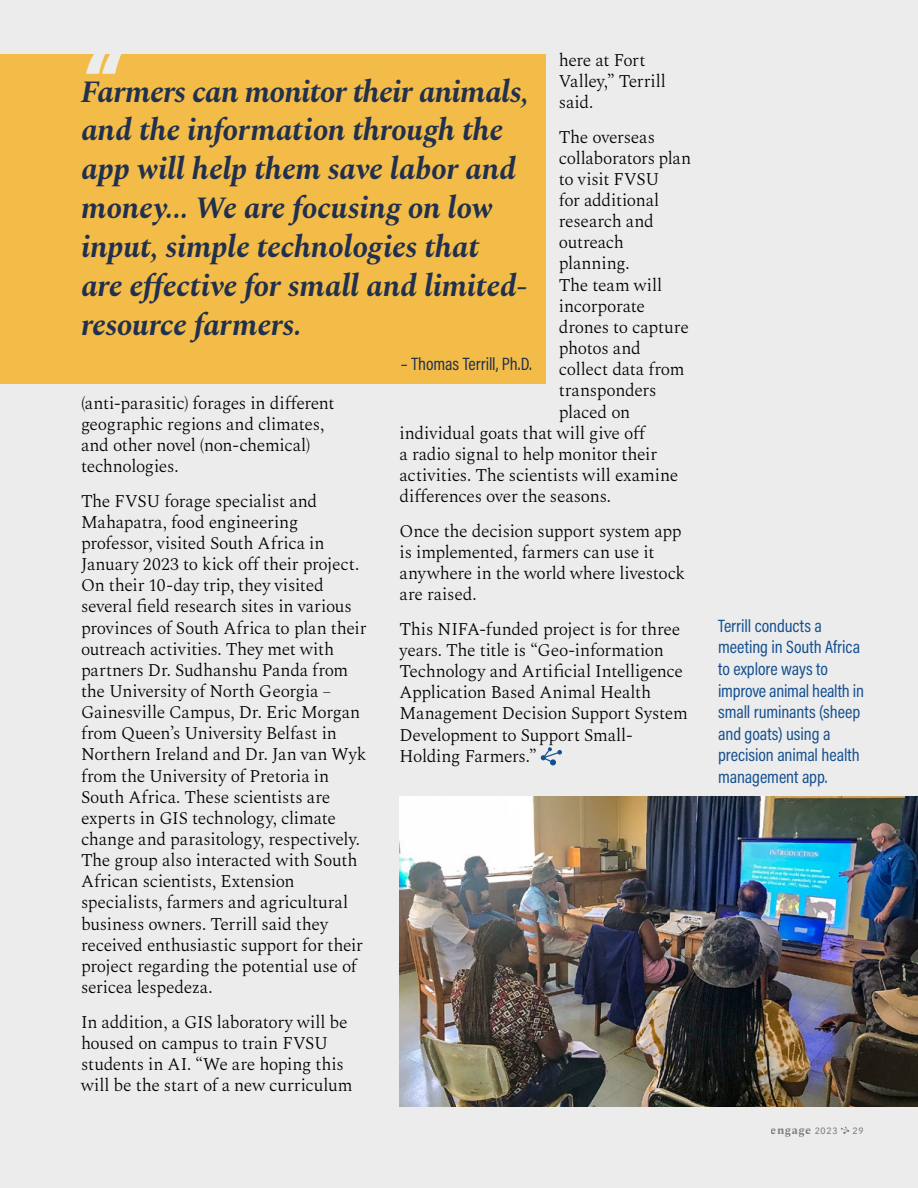
<style>
.page{position:relative;width:918px;height:1188px;background:#ececec}
.page>*{position:absolute;margin:0;border:0;box-sizing:border-box;transform-origin:0 0}
.t1{font:62.25px "Acumin Variable Concept";color:#ececec}
.t2{font:italic 700 31.2px/38.8px "Spectral";letter-spacing:-.01em;color:#21304e}
.t3{font:18px/21.6px "Acumin Variable Concept";letter-spacing:-.005em;color:#145091}
.t4{font:18px "Acumin Variable Concept";letter-spacing:-.005em;color:#21304e}
.t5{font:300 17.7px/21.1px "Spectral";letter-spacing:-.015em;color:#000}
.t6{font:700 12px "Spectral";letter-spacing:.03em;color:#888a8d}
.s1{font-family:"Avenir Next";font-weight:400}
</style>
<div class="page">
<div style="left:0;top:54px;width:545px;height:329px;background:#f3bc48"></div>
<img style="left:400px;top:796px;width:518px;height:311px">
<svg style="left:541px;top:747px;width:21px;height:18px"></svg>
<svg style="left:841px;top:1127px;width:8px;height:7px"></svg>
<p class="t5" style="left:559px;top:48px;width:109px">here at Fort<br>Valley,” Terrill said.</p>
<p class="t5" style="left:559px;top:125px;width:98px">The overseas</p>
<p class="t5" style="left:559px;top:146px;width:134px">collaborators plan</p>
<p class="t5" style="left:559px;top:167px;width:102px">to visit FVSU</p>
<p class="t5" style="left:559px;top:188px;width:102px">for additional</p>
<p class="t5" style="left:559px;top:209px;width:96px">research and</p>
<p class="t5" style="left:559px;top:231px;width:67px">outreach</p>
<p class="t5" style="left:559px;top:252px;width:72px">planning.</p>
<p class="t5" style="left:559px;top:273px;width:105px">The team will</p>
<p class="t5" style="left:559px;top:294px;width:88px">incorporate</p>
<p class="t5" style="left:559px;top:315px;width:131px">drones to capture</p>
<p class="t5" style="left:559px;top:336px;width:84px">photos and</p>
<p class="t5" style="left:559px;top:358px;width:127px">collect data from</p>
<p class="t5" style="left:559px;top:379px;width:99px">transponders</p>
<p class="t5" style="left:559px;top:400px;width:73px">placed on</p>
<p class="t5" style="left:400px;top:421px;width:248px">individual goats that will give off</p>
<p class="t5" style="left:400px;top:442px;width:259px">a radio signal to help monitor their</p>
<p class="t5" style="left:400px;top:463px;width:280px">activities. The scientists will examine</p>
<p class="t5" style="left:400px;top:484px;width:213px">differences over the seasons.</p>
<p class="t5" style="left:400px;top:519px;width:287px">Once the decision support system app is implemented, farmers can use it anywhere in the world where livestock are raised.</p>
<p class="t5" style="left:400px;top:617px;width:290px">This NIFA-funded project is for three years. The title is “Geo-information Technology and Artificial Intelligence Application Based Animal Health Management Decision Support System Development to Support Small-Holding Farmers.”</p>
<p class="t3" style="left:718px;top:614px;width:147px">Terrill conducts a meeting in South Africa to explore ways to improve animal health in small ruminants (sheep and goats) using a precision animal health management app.</p>
<h1 class="t1" style="left:83px;top:34px;width:36px">“</h1>
<h2 class="t2" style="left:81px;top:70px;width:449px">Farmers can monitor their animals,</h2>
<h2 class="t2" style="left:81px;top:108px;width:448px">and the information through the app will help them save labor and money... We are focusing on low input, simple technologies that are effective for small and limited&shy;resource farmers.</h2>
<p class="t4" style="left:401px;top:351px;width:132px">– Thomas Terrill, Ph.D.</p>
<p class="t5" style="left:81px;top:391px;width:255px">(anti-parasitic) forages in different geographic regions and climates, and other novel (non-chemical) technologies.</p>
<p class="t5" style="left:81px;top:489px;width:287px">The FVSU forage specialist and Mahapatra, food engineering professor, visited South Africa in January 2023 to kick off their project.<br>On their 10-day trip, they visited several field research sites in various provinces of South Africa to plan their outreach activities. They met with partners Dr. Sudhanshu Panda from the University of North Georgia – Gainesville Campus, Dr. Eric Morgan from Queen’s University Belfast in Northern Ireland and Dr. Jan van Wyk from the University of Pretoria in South Africa. These scientists are experts in GIS technology, climate change and parasitology, respectively.<br>The group also interacted with South African scientists, Extension specialists, farmers and agricultural business owners. Terrill said they received enthusiastic support for their project regarding the potential use of sericea lespedeza.</p>
<p class="t5" style="left:81px;top:1010px;width:273px">In addition, a GIS laboratory will be housed on campus to train FVSU students in AI. “We are hoping this will be the start of a new curriculum</p>
<p class="t6" style="left:771px;top:1121px;width:95px">engage <span class="s1">2023 29</span></p>
</div>
